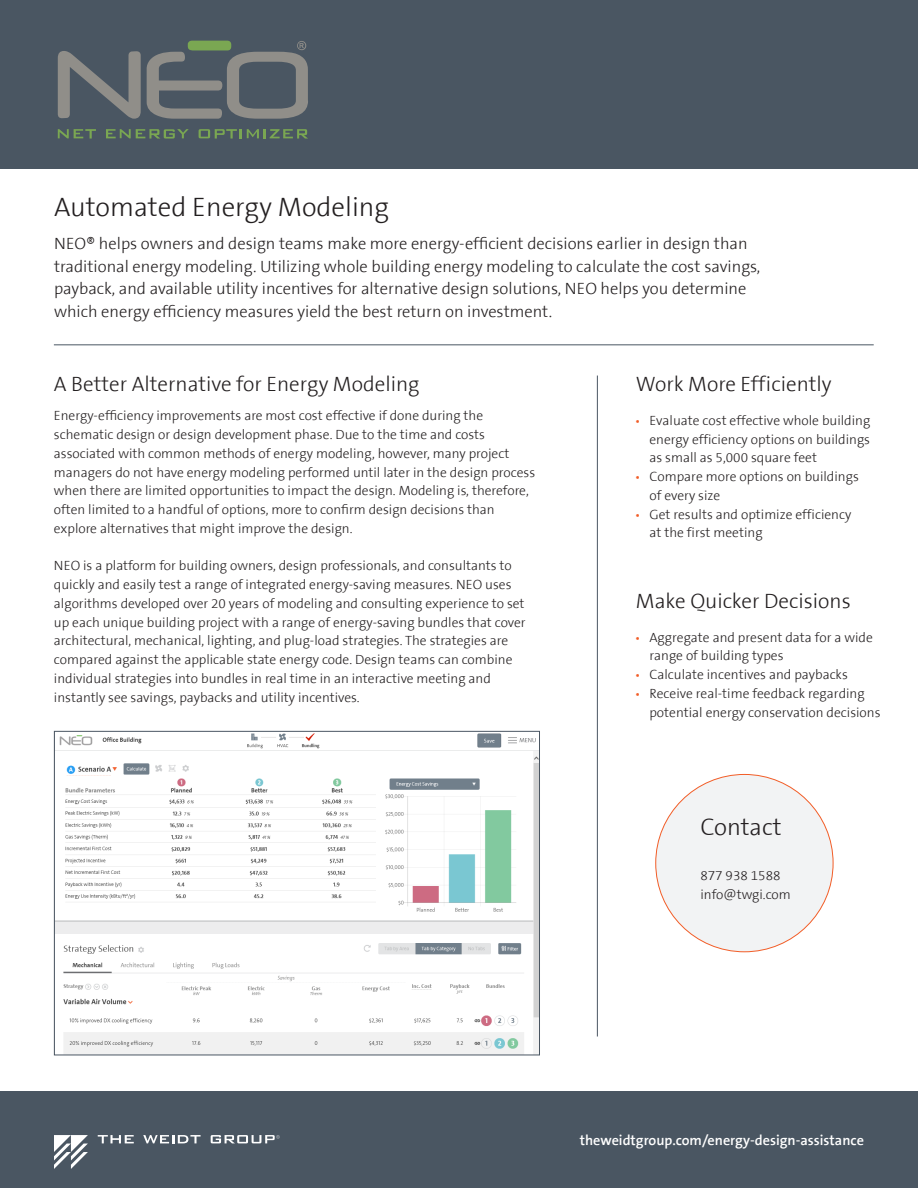
<style>
.page{position:relative;width:918px;height:1188px;background:#fff}
.page>*{position:absolute;margin:0;border:0;box-sizing:border-box;transform-origin:0 0}
.t1{font:300 27px "The Sans B3";color:#231f20}
.t2{font:300 24px "The Sans B3";color:#241f21}
.t3{font:300 21px "The Sans B3";color:#231f20}
.t4{font:300 16.5px/22.5px "The Sans B3";color:#231f20}
.t5{font:600 14.25px "The Sans B6";color:#fff}
.t6{font:300 13.5px/18.8px "The Sans B3";color:#231f20}
.t7{font:300 13.5px/18.8px "The Sans B3";color:#241f21}
.s1{font-family:"Myriad Pro";font-weight:400;color:#f25d27}
</style>
<div class="page">
<div style="left:0;top:0;width:918px;height:169px;background:#4a5662"></div>
<div style="left:0;top:1091px;width:918px;height:97px;background:#4a5662"></div>
<svg style="left:58px;top:51px;width:83px;height:68px"></svg>
<svg style="left:58px;top:129px;width:38px;height:10px"></svg>
<svg style="left:106px;top:129px;width:83px;height:10px"></svg>
<svg style="left:199px;top:129px;width:109px;height:10px"></svg>
<svg style="left:147px;top:41px;width:161px;height:78px"></svg>
<div style="left:656px;top:774px;width:177px;height:178px;background:#f2f3f4;border-radius:50%"></div>
<img style="left:56px;top:733px;width:482px;height:320px">
<div style="left:54px;top:731px;width:486px;height:324px;border:1px solid #4a5662"></div>
<hr style="left:597px;top:376px;width:1px;height:660px;background:#4a5662">
<hr style="left:54px;top:344px;width:820px;height:1px;background:#4a5662">
<svg style="left:54px;top:1135px;width:34px;height:34px"></svg>
<svg style="left:98px;top:1135px;width:36px;height:8px"></svg>
<svg style="left:143px;top:1135px;width:58px;height:8px"></svg>
<svg style="left:211px;top:1135px;width:69px;height:8px"></svg>
<h1 class="t1" style="left:54px;top:193px;width:337px">Automated Energy Modeling</h1>
<p class="t4" style="left:54px;top:233px;width:708px">NEO® helps owners and design teams make more energy-efficient decisions earlier in design than traditional energy modeling. Utilizing whole building energy modeling to calculate the cost savings, payback, and available utility incentives for alternative design solutions, NEO helps you determine which energy efficiency measures yield the best return on investment.</p>
<h3 class="t3" style="left:54px;top:373px;width:367px">A Better Alternative for Energy Modeling</h3>
<p class="t6" style="left:54px;top:407px;width:483px">Energy-efficiency improvements are most cost effective if done during the schematic design or design development phase. Due to the time and costs associated with common methods of energy modeling, however, many project managers do not have energy modeling performed until later in the design process when there are limited opportunities to impact the design. Modeling is, therefore, often limited to a handful of options, more to confirm design decisions than explore alternatives that might improve the design.</p>
<p class="t6" style="left:54px;top:557px;width:473px">NEO is a platform for building owners, design professionals, and consultants to quickly and easily test a range of integrated energy-saving measures. NEO uses algorithms developed over 20 years of modeling and consulting experience to set up each unique building project with a range of energy-saving bundles that cover architectural, mechanical, lighting, and plug-load strategies. The strategies are compared against the applicable state energy code. Design teams can combine individual strategies into bundles in real time in an interactive meeting and instantly see savings, paybacks and utility incentives.</p>
<h3 class="t3" style="left:636px;top:373px;width:197px">Work More Efficiently</h3>
<p class="t6" style="left:649px;top:411px;width:222px;text-align:justify;text-indent:-14px"><span class="s1">•</span> Evaluate cost effective whole building energy efficiency options on buildings as small as 5,000 square feet</p>
<p class="t6" style="left:649px;top:468px;width:211px;text-indent:-14px"><span class="s1">•</span> Compare more options on buildings of every size</p>
<p class="t6" style="left:649px;top:505px;width:203px;text-indent:-14px"><span class="s1">•</span> Get results and optimize efficiency at the first meeting</p>
<h3 class="t3" style="left:636px;top:590px;width:216px">Make Quicker Decisions</h3>
<p class="t6" style="left:649px;top:628px;width:225px;text-indent:-14px"><span class="s1">•</span> Aggregate and present data for a wide range of building types</p>
<p class="t6" style="left:636px;top:666px;width:213px"><span class="s1">•</span> Calculate incentives and paybacks</p>
<p class="t6" style="left:649px;top:684px;width:233px;text-indent:-14px"><span class="s1">•</span> Receive real-time feedback regarding potential energy conservation decisions</p>
<h2 class="t2" style="left:700px;top:815px;width:83px">Contact</h2>
<p class="t7" style="left:700px;top:867px;width:92px">877 938 1588 info@twgi.com</p>
<p class="t5" style="left:580px;top:1132px;width:286px">theweidtgroup.com/energy-design-assistance</p>
</div>
